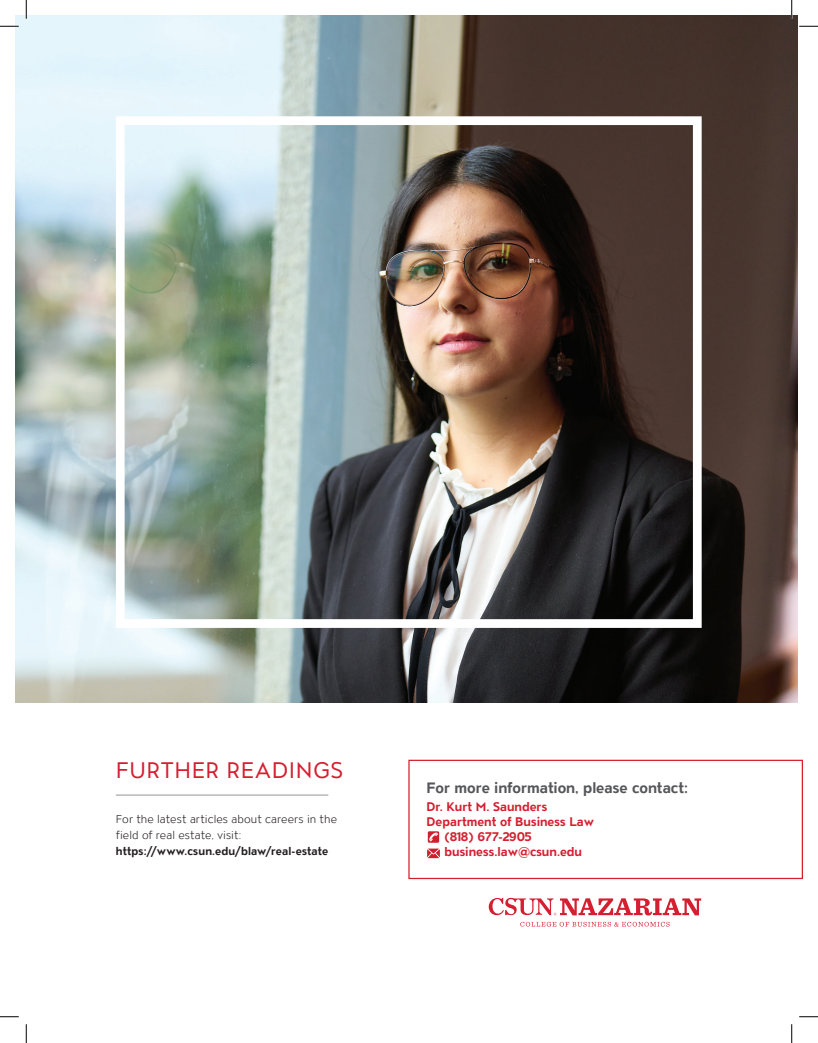
<style>
.page{position:relative;width:818px;height:1043px;background:#fff}
.page>*{position:absolute;margin:0;border:0;box-sizing:border-box;transform-origin:0 0}
.t1{font:22.5px "ATC Overlook";letter-spacing:.02em;color:#d51f30}
.t2{font:700 15px "ATC Overlook";color:#555659}
.t3{font:700 12.5px/15px "ATC Overlook";color:#d51f30}
.t4{font:300 11.25px/16.2px "ATC Overlook";letter-spacing:.005em;color:#231f20}
.s1{font-weight:700}
</style>
<div class="page">
<hr style="left:116px;top:794px;width:212px;height:1px;background:#aaa9a8">
<div style="left:408px;top:759px;width:394px;height:120px;border:1px solid #d51f30"></div>
<svg style="left:428px;top:831px;width:11px;height:11px"></svg>
<svg style="left:427px;top:848px;width:13px;height:10px"></svg>
<svg style="left:488px;top:897px;width:213px;height:18px"></svg>
<svg style="left:520px;top:921px;width:149px;height:5px"></svg>
<img style="left:15px;top:15px;width:782px;height:687px">
<div style="left:116px;top:116px;width:585px;height:512px;border:9px solid #fff"></div>
<svg style="left:0;top:25px;width:19px;height:2px"></svg>
<svg style="left:799px;top:25px;width:19px;height:2px"></svg>
<svg style="left:0;top:1016px;width:19px;height:1px"></svg>
<svg style="left:799px;top:1016px;width:19px;height:1px"></svg>
<svg style="left:25px;top:0;width:2px;height:19px"></svg>
<svg style="left:25px;top:1024px;width:2px;height:18px"></svg>
<svg style="left:790px;top:0;width:2px;height:19px"></svg>
<svg style="left:791px;top:1024px;width:1px;height:18px"></svg>
<p class="t1" style="left:116px;top:757px;width:229px">FURTHER READINGS</p>
<p class="t4" style="left:116px;top:811px;width:223px">For the latest articles about careers in the field of real estate, visit: <span class="s1">https://www.csun.edu/blaw/real-estate</span></p>
<p class="t2" style="left:426px;top:779px;width:263px">For more information, please contact:</p>
<p class="t3" style="left:426px;top:800px;width:169px">Dr. Kurt M. Saunders<br>Department of Business Law</p>
<p class="t3" style="left:444px;top:830px;width:139px">(818) 677-2905 business.law@csun.edu</p>
</div>
